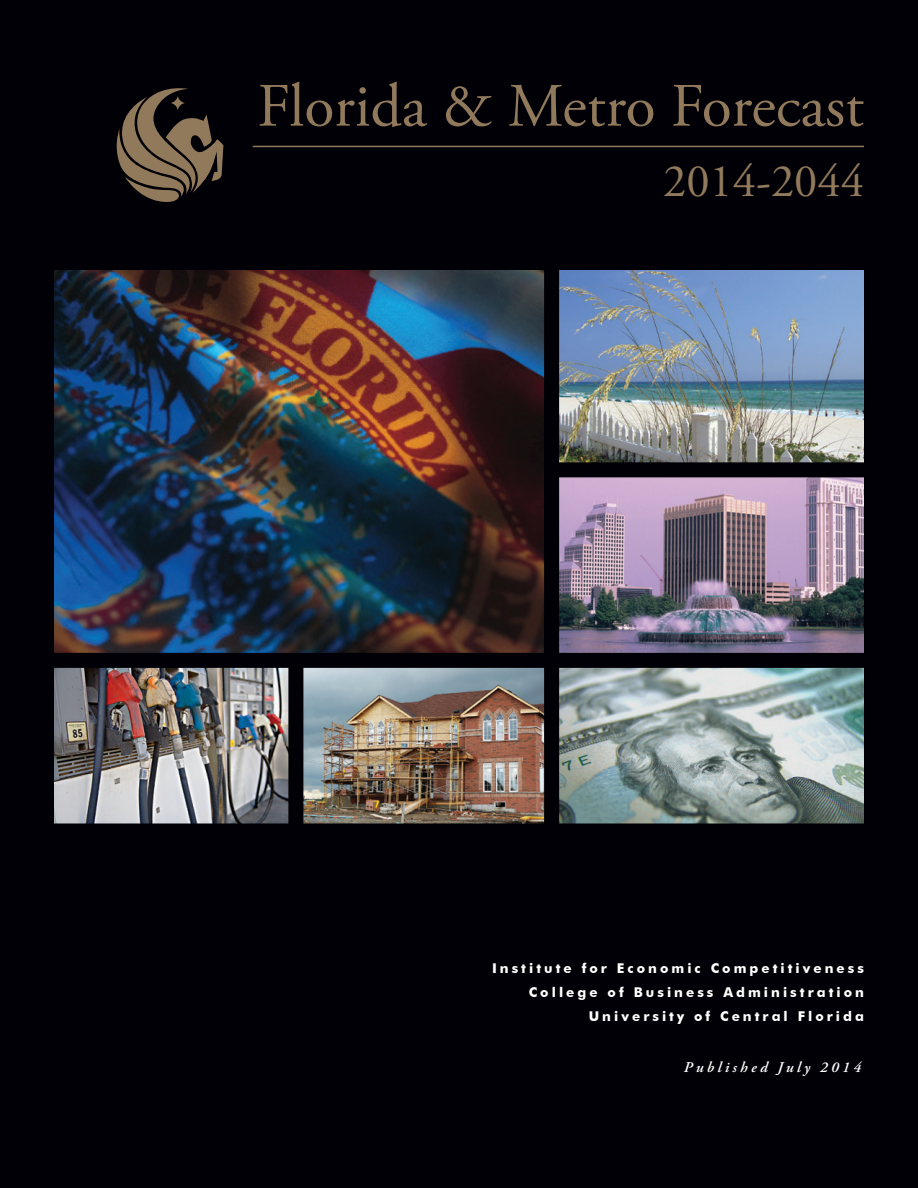
<style>
.page{position:relative;width:918px;height:1188px;background:#000006}
.page>*{position:absolute;margin:0;border:0;box-sizing:border-box;transform-origin:0 0}
.t1{font:61.5px "Adobe Garamond Pro";color:#91795b}
.t2{font:46.5px "Adobe Garamond Pro";color:#91795b}
.t3{font:italic 600 15px "Adobe Garamond Pro";letter-spacing:.225em;color:#fff}
.t4{font:700 13.5px/24px "Futura BT";letter-spacing:.225em;color:#fff;text-align:right}
</style>
<div class="page">
<img style="left:303px;top:668px;width:241px;height:156px">
<img style="left:54px;top:668px;width:234px;height:156px">
<img style="left:559px;top:477px;width:305px;height:176px">
<img style="left:559px;top:668px;width:305px;height:156px">
<img style="left:559px;top:270px;width:305px;height:192px">
<img style="left:54px;top:270px;width:490px;height:383px">
<hr style="left:253px;top:146px;width:611px;height:1px;background:#91795b">
<div style="left:544px;top:265px;width:15px;height:571px;background:#000006"></div>
<div style="left:546px;top:462px;width:324px;height:15px;background:#000006"></div>
<div style="left:54px;top:824px;width:810px;height:14px;background:#000006"></div>
<div style="left:288px;top:657px;width:15px;height:191px;background:#000006"></div>
<div style="left:45px;top:653px;width:827px;height:15px;background:#000006"></div>
<svg style="left:117px;top:86px;width:106px;height:116px;background:#4a3e31"></svg>
<svg style="left:170px;top:95px;width:16px;height:16px"></svg>
<h1 class="t1" style="left:257px;top:69px;width:608px">Florida &amp; Metro Forecast</h1>
<h2 class="t2" style="left:663px;top:153px;width:202px">2014-2044</h2>
<p class="t4" style="left:492px;top:956px;width:374px">Institute for Economic Competitiveness<br>College of Business Administration<br>University of Central Florida</p>
<p class="t3" style="left:684px;top:1058px;width:179px">Published July 2014</p>
</div>
